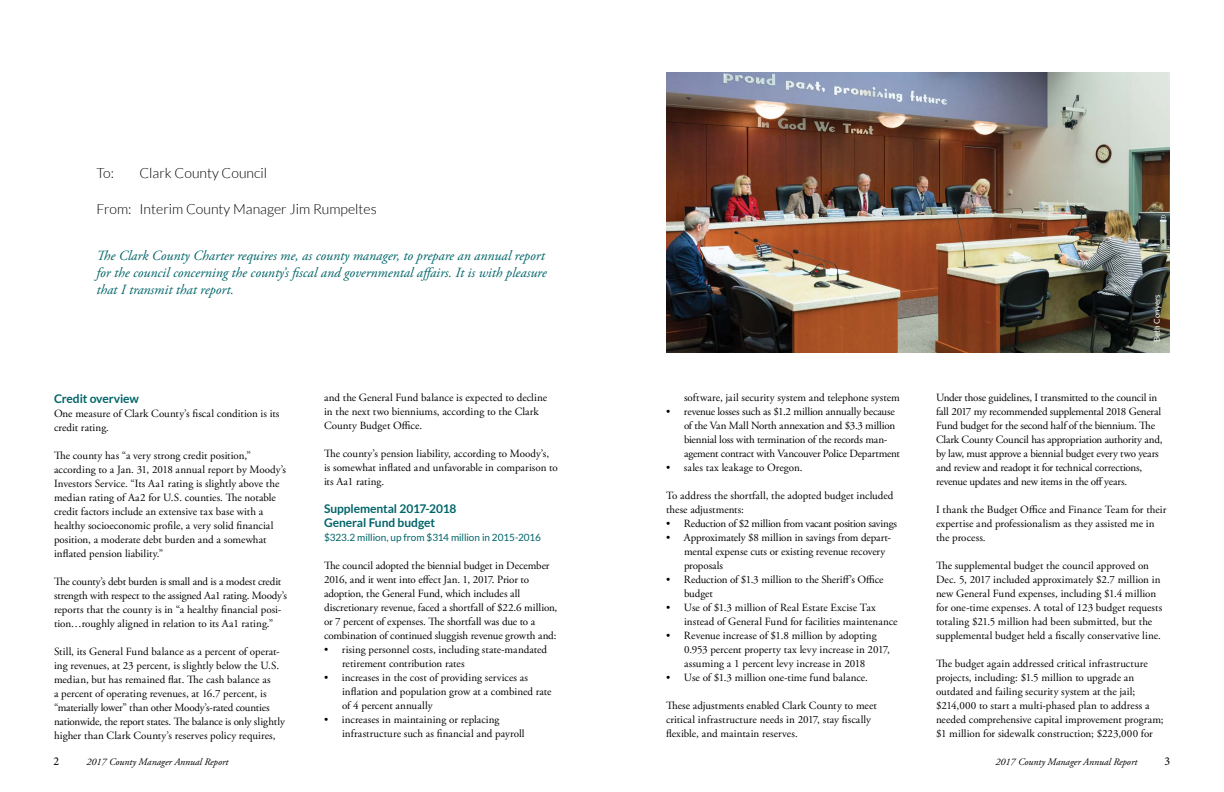
<style>
.page{position:relative;width:1224px;height:792px;background:#fff}
.page>*{position:absolute;margin:0;border:0;box-sizing:border-box;transform-origin:0 0}
.t1{font:italic 14px/16.8px "Adobe Garamond Pro";color:#006469}
.t2{font:300 14px "Lato";color:#000}
.subheads{font:700 12px/14px "Lato";letter-spacing:-.005em;color:#006469}
.body_text{font:700 12px "Lato";letter-spacing:-.015em;color:#006469}
.t3{font:12px "Minion Pro";color:#000}
.body_text-2{font:11px/14px "Adobe Garamond Pro";letter-spacing:-.005em;color:#000}
.body_indent_w_bullet{font:11px/14px "Adobe Garamond Pro";letter-spacing:-.005em;color:#000}
.t4{font:italic 10px "Adobe Garamond Pro";color:#000}
.body_text-3{font:10px "Lato";letter-spacing:-.01em;color:#006469}
.t5{font:8px "Lato";color:#fff}
</style>
<div class="page">
<img style="left:666px;top:72px;width:504px;height:281px">
<p class="t2" style="left:96px;top:166px;width:19px">To:</p>
<p class="t2" style="left:139px;top:166px;width:129px">Clark County Council</p>
<p class="t2" style="left:96px;top:202px;width:282px">From: Interim County Manager Jim Rumpeltes</p>
<p class="t1" style="left:96px;top:247px;width:452px">The Clark County Charter requires me, as county manager, to prepare an annual report for the council concerning the county’s fiscal and governmental affairs. It is with pleasure that I transmit that report.</p>
<p class="body_text" style="left:54px;top:392px;width:86px">Credit overview</p>
<p class="body_text-2" style="left:54px;top:407px;width:227px">One measure of Clark County’s fiscal condition is its credit rating.</p>
<p class="body_text-2" style="left:54px;top:449px;width:234px">The county has “a very strong credit position,” according to a Jan. 31, 2018 annual report by Moody’s Investors Service. “Its Aa1 rating is slightly above the median rating of Aa2 for U.S. counties. The notable credit factors include an extensive tax base with a healthy socioeconomic profile, a very solid financial position, a moderate debt burden and a somewhat inflated pension liability.”</p>
<p class="body_text-2" style="left:54px;top:575px;width:235px">The county’s debt burden is small and is a modest credit strength with respect to the assigned Aa1 rating. Moody’s reports that the county is in “a healthy financial posi&shy;tion…roughly aligned in relation to its Aa1 rating.”</p>
<p class="body_text-2" style="left:54px;top:645px;width:232px">Still, its General Fund balance as a percent of operat&shy;ing revenues, at 23 percent, is slightly below the U.S. median, but has remained flat. The cash balance as<br>a percent of operating revenues, at 16.7 percent, is “materially lower” than other Moody’s-rated counties nationwide, the report states. The balance is only slightly higher than Clark County’s reserves policy requires,</p>
<p class="body_text-2" style="left:324px;top:391px;width:225px">and the General Fund balance is expected to decline in the next two bienniums, according to the Clark<br>County Budget Office.</p>
<p class="body_text-2" style="left:324px;top:447px;width:235px">The county’s pension liability, according to Moody’s, is somewhat inflated and unfavorable in comparison to its Aa1 rating.</p>
<p class="subheads" style="left:324px;top:502px;width:134px">Supplemental 2017-2018<br>General Fund budget</p>
<p class="body_text-3" style="left:324px;top:532px;width:218px">$323.2 million, up from $314 million in 2015-2016</p>
<p class="body_text-2" style="left:324px;top:559px;width:235px">The council adopted the biennial budget in December 2016, and it went into effect Jan. 1, 2017. Prior to adoption, the General Fund, which includes all discretionary revenue, faced a shortfall of $22.6 million, or 7 percent of expenses. The shortfall was due to a combination of continued sluggish revenue growth and:</p>
<p class="body_text-2" style="left:342px;top:643px;width:207px;text-indent:-18px">• rising personnel costs, including state-mandated retirement contribution rates</p>
<p class="body_text-2" style="left:342px;top:671px;width:211px;text-indent:-18px">• increases in the cost of providing services as inflation and population grow at a combined rate of 4 percent annually</p>
<p class="body_text-2" style="left:342px;top:713px;width:184px;text-indent:-18px">• increases in maintaining or replacing infrastructure such as financial and payroll</p>
<p class="body_text-2" style="left:684px;top:391px;width:217px">software, jail security system and telephone system</p>
<p class="body_text-2" style="left:684px;top:405px;width:218px;text-indent:-18px">• revenue losses such as $1.2 million annually because of the Van Mall North annexation and $3.3 million biennial loss with termination of the records man&shy;agement contract with Vancouver Police Department</p>
<p class="body_text-2" style="left:666px;top:461px;width:138px">• sales tax leakage to Oregon.</p>
<p class="body_text-2" style="left:666px;top:489px;width:229px">To address the shortfall, the adopted budget included these adjustments:</p>
<p class="body_indent_w_bullet" style="left:666px;top:517px;width:233px">• Reduction of $2 million from vacant position savings</p>
<p class="body_indent_w_bullet" style="left:684px;top:531px;width:208px;text-indent:-18px">• Approximately $8 million in savings from depart&shy;mental expense cuts or existing revenue recovery proposals</p>
<p class="body_indent_w_bullet" style="left:684px;top:573px;width:201px;text-indent:-18px">• Reduction of $1.3 million to the Sheriff’s Office budget</p>
<p class="body_indent_w_bullet" style="left:684px;top:601px;width:215px;text-indent:-18px">• Use of $1.3 million of Real Estate Excise Tax instead of General Fund for facilities maintenance</p>
<p class="body_indent_w_bullet" style="left:684px;top:629px;width:207px;text-indent:-18px">• Revenue increase of $1.8 million by adopting<br>0.953 percent property tax levy increase in 2017, assuming a 1 percent levy increase in 2018</p>
<p class="body_indent_w_bullet" style="left:666px;top:671px;width:204px">• Use of $1.3 million one-time fund balance.</p>
<p class="body_text-2" style="left:666px;top:699px;width:212px">These adjustments enabled Clark County to meet critical infrastructure needs in 2017, stay fiscally flexible, and maintain reserves.</p>
<p class="t5" style="left:1153px;top:342px;width:49px;rotate:-90deg">Beth Conyers</p>
<p class="body_text-2" style="left:936px;top:391px;width:228px">Under those guidelines, I transmitted to the council in fall 2017 my recommended supplemental 2018 General Fund budget for the second half of the biennium. The Clark County Council has appropriation authority and, by law, must approve a biennial budget every two years and review and readopt it for technical corrections, revenue updates and new items in the off years.</p>
<p class="body_text-2" style="left:936px;top:503px;width:232px">I thank the Budget Office and Finance Team for their expertise and professionalism as they assisted me in the process.</p>
<p class="body_text-2" style="left:936px;top:559px;width:228px">The supplemental budget the council approved on Dec. 5, 2017 included approximately $2.7 million in new General Fund expenses, including $1.4 million for one-time expenses. A total of 123 budget requests totaling $21.5 million had been submitted, but the supplemental budget held a fiscally conservative line.</p>
<p class="body_text-2" style="left:936px;top:657px;width:229px">The budget again addressed critical infrastructure projects, including: $1.5 million to upgrade an outdated and failing security system at the jail; $214,000 to start a multi-phased plan to address a needed comprehensive capital improvement program; $1 million for sidewalk construction; $223,000 for</p>
<p class="t3" style="left:54px;top:753px;width:7px">2</p>
<p class="t4" style="left:87px;top:756px;width:143px">2017 County Manager Annual Report</p>
<p class="t4" style="left:996px;top:756px;width:143px">2017 County Manager Annual Report</p>
<p class="t3" style="left:1165px;top:753px;width:7px">3</p>
</div>
